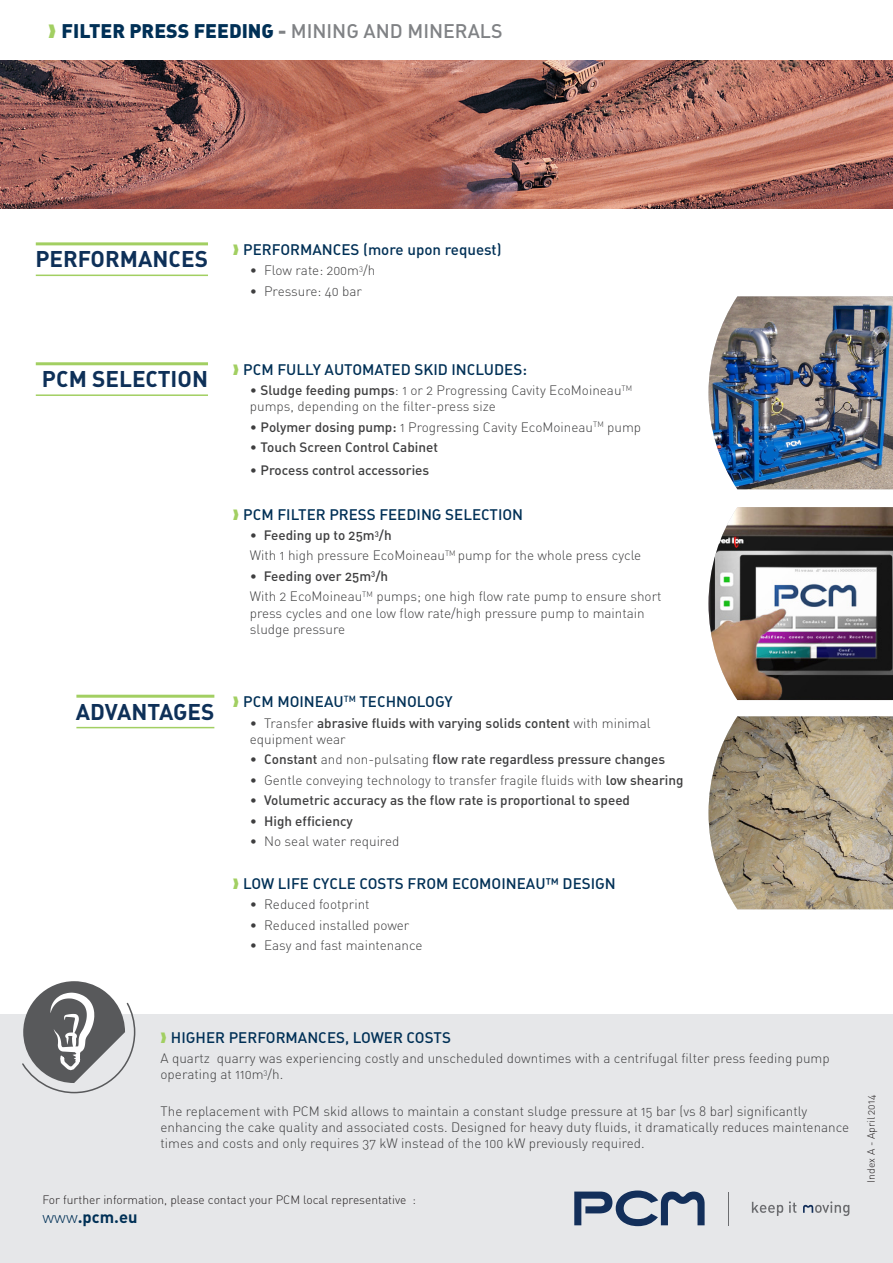
<style>
.page{position:relative;width:893px;height:1263px;background:#fff}
.page>*{position:absolute;margin:0;border:0;box-sizing:border-box;transform-origin:0 0}
.t1{font:22.5px "DIN Bold Alternate";color:#0e3058}
.t2{font:19.5px "DIN Black Alternate";color:#003056}
.t3{font:16.5px "DIN Bold Alternate";color:#003056}
.t4{font:15.15px "DIN Medium Alternate";color:#003056}
.t5{font:13.5px/16.2px "DIN Light Alternate";color:#3e3e3f}
.t6{font:13.5px/16.2px "DIN Medium Alternate";color:#3e3e3f}
.t7{font:12px "DIN Light Alternate";color:#231f20}
.t8{font:10.5px "DIN Light Alternate";color:#231f20}
.s1{color:#808285}
.s2{font-family:"DIN Medium Alternate";color:#808285}
.s3{font-family:"DIN Medium Alternate"}
.s4{font-family:"DIN Light Alternate"}
</style>
<div class="page">
<div style="left:0;top:1014px;width:893px;height:249px;background:#e6e7e9"></div>
<svg style="left:22px;top:981px;width:114px;height:113px"></svg>
<img style="left:0;top:61px;width:893px;height:147px">
<img style="left:708px;top:296px;width:185px;height:193px">
<img style="left:708px;top:507px;width:185px;height:193px">
<hr style="left:36px;top:275px;width:172px;height:1px;background:#a2cf62">
<hr style="left:36px;top:242px;width:172px;height:3px;background:#a2cf62">
<svg style="left:574px;top:1190px;width:131px;height:36px"></svg>
<hr style="left:728px;top:1192px;width:1px;height:33px;background:#6c6d70">
<svg style="left:752px;top:1202px;width:31px;height:14px"></svg>
<svg style="left:789px;top:1201px;width:7px;height:12px"></svg>
<svg style="left:803px;top:1201px;width:46px;height:15px"></svg>
<hr style="left:36px;top:394px;width:172px;height:2px;background:#a2cf62">
<hr style="left:36px;top:362px;width:172px;height:3px;background:#a2cf62">
<hr style="left:76px;top:727px;width:138px;height:1px;background:#a2cf62">
<hr style="left:76px;top:695px;width:138px;height:3px;background:#a2cf62">
<img style="left:708px;top:716px;width:185px;height:193px">
<p class="t2" style="left:62px;top:18px;width:442px">FILTER PRESS FEEDING <span class="s1">-</span> <span class="s2">MINING AND MINERALS</span></p>
<p class="t1" style="left:35px;top:245px;width:174px">PERFORMANCES</p>
<p class="t1" style="left:42px;top:364px;width:168px">PCM SELECTION</p>
<p class="t1" style="left:76px;top:697px;width:140px">ADVANTAGES</p>
<p class="t4" style="left:243px;top:240px;width:260px">PERFORMANCES (more upon request)</p>
<p class="t5" style="left:250px;top:262px;width:127px">• Flow rate: 200m<sup>3</sup>/h</p>
<p class="t5" style="left:250px;top:283px;width:114px">• Pressure: 40 bar</p>
<p class="t4" style="left:243px;top:360px;width:285px">PCM FULLY AUTOMATED SKID INCLUDES:</p>
<p class="t5" style="left:250px;top:382px;width:384px">• <span class="s3">Sludge feeding pumps</span>: 1 or 2 Progressing Cavity EcoMoineau<sup>TM </sup>pumps, depending on the filter-press size</p>
<p class="t5" style="left:250px;top:419px;width:393px">• <span class="s3">Polymer dosing pump:</span> 1 Progressing Cavity EcoMoineau<sup>TM</sup> pump</p>
<p class="t6" style="left:250px;top:439px;width:190px"><span class="s4">•</span> Touch Screen Control Cabinet</p>
<p class="t6" style="left:250px;top:461px;width:181px"><span class="s4">•</span> Process control accessories</p>
<p class="t4" style="left:243px;top:504px;width:281px">PCM FILTER PRESS FEEDING SELECTION</p>
<p class="t6" style="left:250px;top:527px;width:143px"><span class="s4">•</span> Feeding up to 25m<sup>3</sup>/h</p>
<p class="t5" style="left:250px;top:547px;width:393px">With 1 high pressure EcoMoineau<sup>TM</sup> pump for the whole press cycle</p>
<p class="t6" style="left:250px;top:567px;width:140px"><span class="s4">•</span> Feeding over 25m<sup>3</sup>/h</p>
<p class="t5" style="left:250px;top:588px;width:413px">With 2 EcoMoineau<sup>TM</sup> pumps; one high flow rate pump to ensure short press cycles and one low flow rate/high pressure pump to maintain sludge pressure</p>
<p class="t4" style="left:243px;top:692px;width:211px">PCM MOINEAU<sup>TM</sup> TECHNOLOGY</p>
<p class="t6" style="left:250px;top:714px;width:402px"><span class="s4">• Transfer</span> abrasive fluids with varying solids content <span class="s4">with minimal equipment wear</span></p>
<p class="t6" style="left:250px;top:751px;width:417px"><span class="s4">•</span> Constant <span class="s4">and non-pulsating</span> flow rate regardless pressure changes</p>
<p class="t5" style="left:250px;top:771px;width:435px">• Gentle conveying technology to transfer fragile fluids with <span class="s3">low shearing</span></p>
<p class="t6" style="left:250px;top:792px;width:382px"><span class="s4">•</span> Volumetric accuracy as the flow rate is proportional to speed</p>
<p class="t6" style="left:250px;top:812px;width:105px"><span class="s4">•</span> High efficiency</p>
<p class="t5" style="left:250px;top:833px;width:151px">• No seal water required</p>
<p class="t4" style="left:243px;top:874px;width:374px">LOW LIFE CYCLE COSTS FROM ECOMOINEAU™ DESIGN</p>
<p class="t5" style="left:250px;top:896px;width:121px">• Reduced footprint</p>
<p class="t5" style="left:250px;top:917px;width:161px">• Reduced installed power</p>
<p class="t5" style="left:250px;top:937px;width:174px">• Easy and fast maintenance</p>
<p class="t4" style="left:171px;top:1027px;width:282px">HIGHER PERFORMANCES, LOWER COSTS</p>
<p class="t5" style="left:161px;top:1050px;width:671px">A quartz quarry was experiencing costly and unscheduled downtimes with a centrifugal filter press feeding pump operating at 110m<sup>3</sup>/h.</p>
<p class="t5" style="left:161px;top:1103px;width:690px">The replacement with PCM skid allows to maintain a constant sludge pressure at 15 bar (vs 8 bar) significantly enhancing the cake quality and associated costs. Designed for heavy duty fluids, it dramatically reduces maintenance times and costs and only requires 37 kW instead of the 100 kW previously required.</p>
<p class="t7" style="left:43px;top:1192px;width:375px">For further information, please contact your PCM local representative :</p>
<p class="t3" style="left:43px;top:1206px;width:97px"><span class="s4">www</span>.pcm.eu</p>
<p class="t8" style="left:865px;top:1182px;width:89px;rotate:-90deg">Index A - April 2014</p>
</div>
